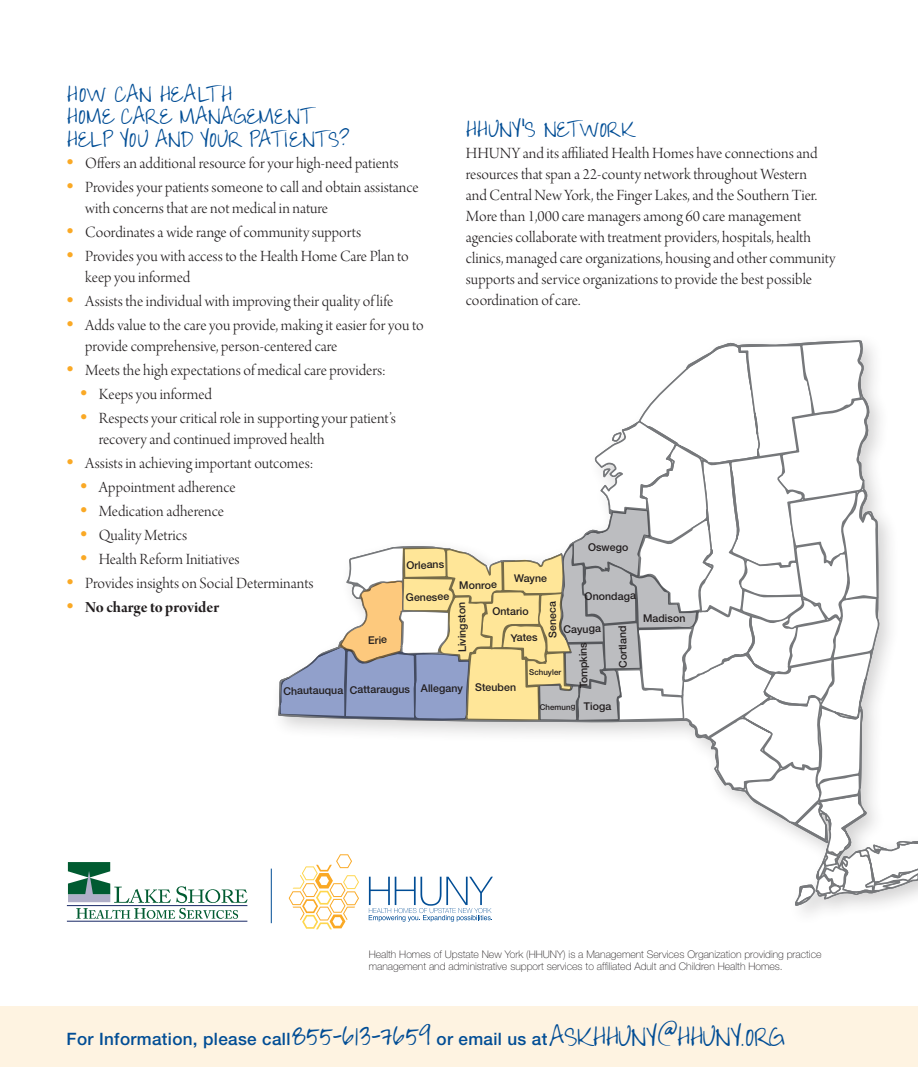
<style>
.page{position:relative;width:918px;height:1067px;background:#fff}
.page>*{position:absolute;margin:0;border:0;box-sizing:border-box;transform-origin:0 0}
.t1{font:27px "Throw My Hands Upinthe Air";letter-spacing:-.01em;color:#014d95}
.t2{font:22.5px/22.5px "Throw My Hands Upinthe Air";letter-spacing:-.01em;color:#014d95}
.t3{font:500 17.1px "Helvetica Neue LT Std";letter-spacing:.02em;color:#014d95}
.t4{font:16.5px/21px "Arno Pro Light 36 pt";color:#231f20}
.t5{font:16.5px "Arno Pro Bold 36 pt";color:#231f20}
.t6{font:500 10.65px "Helvetica Neue LT Std";color:#231f20}
.t7{font:100 10.5px/12px "Helvetica Neue LT Std";color:#231f20}
.t8{font:500 7.95px "Helvetica Neue LT Std";color:#231f20}
</style>
<div class="page">
<div style="left:0;top:1006px;width:918px;height:60px;background:#fef3e1"></div>
<svg style="left:278px;top:340px;width:640px;height:589px"></svg>
<hr style="left:271px;top:868px;width:1px;height:55px;background:#014d95">
<svg style="left:68px;top:862px;width:180px;height:56px"></svg>
<hr style="left:67px;top:905px;width:180px;height:1px;background:#172765">
<hr style="left:67px;top:921px;width:180px;height:1px;background:#172765">
<p class="t2" style="left:67px;top:83px;width:284px">HOW CAN HEALTH<br>HOME CARE MANAGEMENT<br>HELP YOU AND YOUR PATIENTS?</p>
<p class="t4" style="left:67px;top:153px;width:333px"><sup>●</sup> Offers an additional resource for your high-need patients</p>
<p class="t4" style="left:85px;top:177px;width:335px;text-indent:-18px"><sup>●</sup> Provides your patients someone to call and obtain assistance with concerns that are not medical in nature</p>
<p class="t4" style="left:67px;top:222px;width:296px"><sup>●</sup> Coordinates a wide range of community supports</p>
<p class="t4" style="left:85px;top:246px;width:325px;text-indent:-18px"><sup>●</sup> Provides you with access to the Health Home Care Plan to keep you informed</p>
<p class="t4" style="left:67px;top:291px;width:328px"><sup>●</sup> Assists the individual with improving their quality of life</p>
<p class="t4" style="left:85px;top:315px;width:340px;text-indent:-18px"><sup>●</sup> Adds value to the care you provide, making it easier for you to provide comprehensive, person-centered care</p>
<p class="t4" style="left:67px;top:360px;width:320px"><sup>●</sup> Meets the high expectations of medical care providers:</p>
<p class="t4" style="left:80px;top:384px;width:133px"><sup>●</sup> Keeps you informed</p>
<p class="t4" style="left:99px;top:408px;width:299px;text-indent:-18px"><sup>●</sup> Respects your critical role in supporting your patient’s recovery and continued improved health</p>
<p class="t4" style="left:67px;top:453px;width:248px"><sup>●</sup> Assists in achieving important outcomes:</p>
<p class="t4" style="left:80px;top:477px;width:157px"><sup>●</sup> Appointment adherence</p>
<p class="t4" style="left:80px;top:501px;width:145px"><sup>●</sup> Medication adherence</p>
<p class="t4" style="left:80px;top:525px;width:108px"><sup>●</sup> Quality Metrics</p>
<p class="t4" style="left:80px;top:549px;width:161px"><sup>●</sup> Health Reform Initiatives</p>
<p class="t4" style="left:67px;top:573px;width:248px"><sup>●</sup> Provides insights on Social Determinants</p>
<p class="t5" style="left:67px;top:598px;width:154px"><sup>●</sup> No charge to provider</p>
<p class="t2" style="left:466px;top:118px;width:172px">HHUNY’S NETWORK</p>
<p class="t4" style="left:466px;top:143px;width:371px">HHUNY and its affiliated Health Homes have connections and resources that span a 22-county network throughout Western<br>and Central New York, the Finger Lakes, and the Southern Tier.<br>More than 1,000 care managers among 60 care management agencies collaborate with treatment providers, hospitals, health clinics, managed care organizations, housing and other community supports and service organizations to provide the best possible coordination of care.</p>
<p class="t6" style="left:588px;top:541px;width:42px;rotate:-1deg">Oswego</p>
<p class="t6" style="left:406px;top:558px;width:39px;rotate:-1deg">Orleans</p>
<p class="t6" style="left:406px;top:591px;width:45px;rotate:-1deg">Genesee</p>
<p class="t6" style="left:514px;top:572px;width:35px;rotate:-1deg">Wayne</p>
<p class="t6" style="left:459px;top:579px;width:39px;rotate:-1deg">Monroe</p>
<p class="t6" style="left:584px;top:590px;width:53px;rotate:-1deg">Onondaga</p>
<p class="t6" style="left:546px;top:638px;width:38px;rotate:-91deg">Seneca</p>
<p class="t6" style="left:456px;top:652px;width:52px;rotate:-91deg">Livingston</p>
<p class="t6" style="left:492px;top:605px;width:38px;rotate:-1deg">Ontario</p>
<p class="t6" style="left:643px;top:612px;width:44px;rotate:-1deg">Madison</p>
<p class="t6" style="left:563px;top:622px;width:39px;rotate:-1deg">Cayuga</p>
<p class="t6" style="left:617px;top:668px;width:44px;rotate:-91deg">Cortland</p>
<p class="t6" style="left:511px;top:631px;width:28px;rotate:-1deg">Yates</p>
<p class="t6" style="left:368px;top:633px;width:20px;rotate:-1deg">Erie</p>
<p class="t6" style="left:283px;top:684px;width:234px;rotate:-1deg">Chautauqua Cattaraugus Allegany Steuben</p>
<p class="t6" style="left:577px;top:688px;width:47px;rotate:-91deg">Tompkins</p>
<p class="t8" style="left:529px;top:667px;width:34px;rotate:-1deg">Schuyler</p>
<p class="t8" style="left:540px;top:702px;width:37px;rotate:-1deg">Chemung</p>
<p class="t6" style="left:584px;top:700px;width:29px;rotate:-1deg">Tioga</p>
<p class="t7" style="left:369px;top:948px;width:454px">Health Homes of Upstate New York (HHUNY) is a Management Services Organization providing practice management and administrative support services to affiliated Adult and Children Health Homes.</p>
<p class="t1" style="left:549px;top:1021px;width:237px">ASKHHUNY@HHUNY.ORG</p>
<p class="t3" style="left:67px;top:1029px;width:225px">For Information, please call</p>
<p class="t1" style="left:292px;top:1019px;width:140px">855-613-7659</p>
<p class="t3" style="left:437px;top:1029px;width:112px">or email us at</p>
</div>
